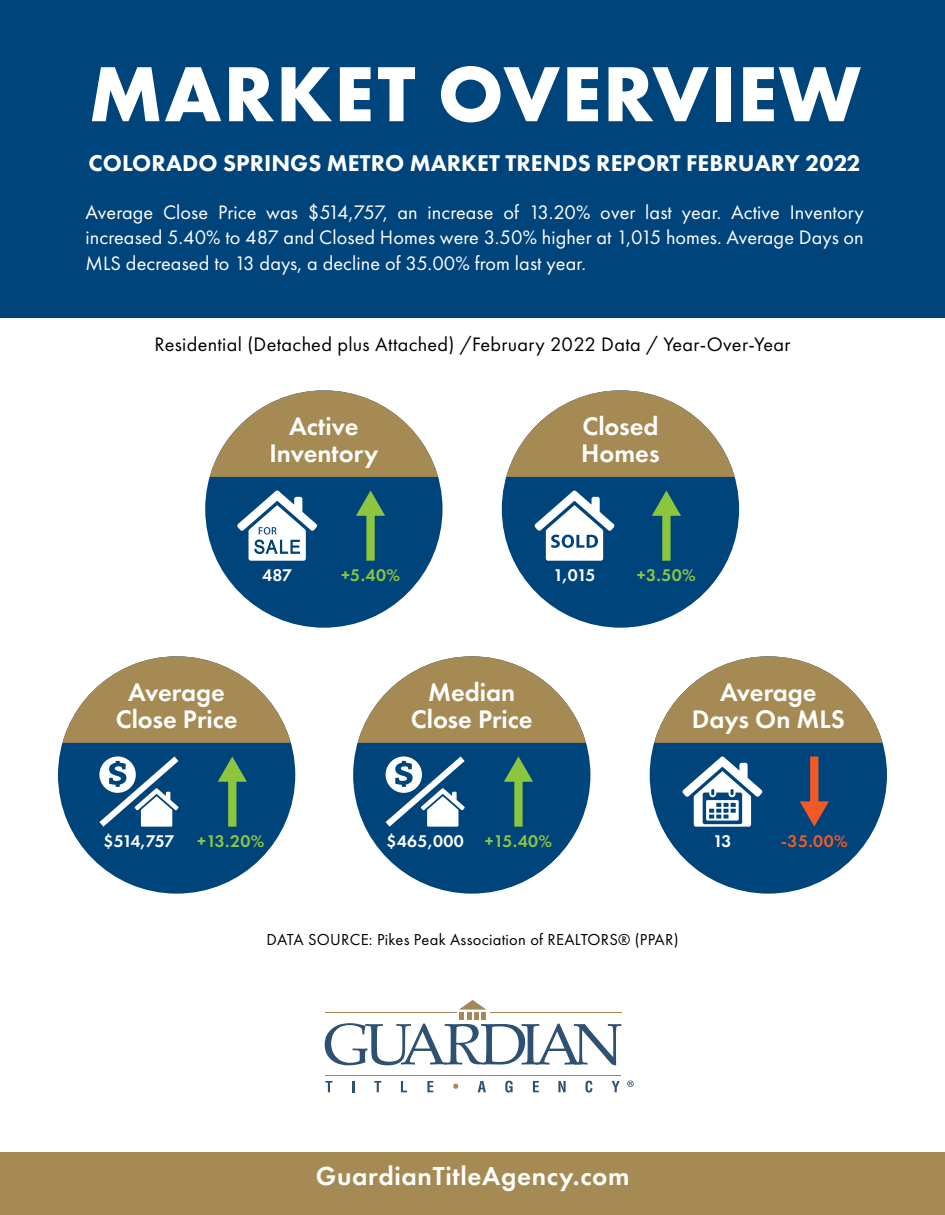
<style>
.page{position:relative;width:945px;height:1215px;background:#fff}
.page>*{position:absolute;margin:0;border:0;box-sizing:border-box;transform-origin:0 0}
.t1{font:700 81px "Futura PT";letter-spacing:.02em;color:#fff}
.t2{font:600 27px "Futura PT";letter-spacing:.025em;color:#fff}
.t3{font:600 26.4px/27.9px "Futura PT";color:#fff;text-align:center}
.t4{font:800 23.7px "Futura PT";color:#fff}
.t5{font:20.25px/25.5px "Futura PT";letter-spacing:.005em;color:#fff;text-align:justify}
.t6{font:20.25px "Futura PT";letter-spacing:.015em;color:#000}
.t7{font:600 17.55px "Futura PT";letter-spacing:.025em;color:#8cc63f}
.t8{font:600 17.55px "Futura PT";letter-spacing:-.02em;color:#fff}
.t9{font:600 17.55px "Futura PT";letter-spacing:.025em;color:#fff}
.t10{font:600 17.55px "Futura PT";color:#f15a24}
.t11{font:16.5px "Futura PT";letter-spacing:.015em;color:#000}
.s1{color:#8cc63f}
</style>
<div class="page">
<div style="left:0;top:0;width:945px;height:317px;background:#00447c"></div>
<div style="left:502px;top:390px;width:237px;height:238px;background:#00447c;border-radius:50%"></div>
<svg style="left:506px;top:390px;width:229px;height:87px"></svg>
<svg style="left:652px;top:491px;width:29px;height:70px"></svg>
<svg style="left:534px;top:490px;width:81px;height:71px"></svg>
<div style="left:565px;top:537px;width:6px;height:9px;background:#fff;border-radius:50%"></div>
<div style="left:58px;top:656px;width:237px;height:238px;background:#00447c;border-radius:50%"></div>
<svg style="left:62px;top:656px;width:229px;height:87px"></svg>
<svg style="left:218px;top:756px;width:29px;height:71px"></svg>
<svg style="left:99px;top:756px;width:80px;height:71px"></svg>
<div style="left:353px;top:656px;width:237px;height:238px;background:#00447c;border-radius:50%"></div>
<svg style="left:358px;top:656px;width:228px;height:87px"></svg>
<svg style="left:504px;top:756px;width:29px;height:71px"></svg>
<svg style="left:386px;top:756px;width:79px;height:71px"></svg>
<div style="left:650px;top:656px;width:237px;height:238px;background:#00447c;border-radius:50%"></div>
<svg style="left:654px;top:656px;width:229px;height:87px"></svg>
<svg style="left:800px;top:756px;width:29px;height:71px"></svg>
<svg style="left:682px;top:756px;width:81px;height:71px"></svg>
<div style="left:205px;top:390px;width:238px;height:238px;background:#00447c;border-radius:50%"></div>
<svg style="left:210px;top:390px;width:228px;height:87px"></svg>
<svg style="left:237px;top:490px;width:80px;height:71px"></svg>
<svg style="left:356px;top:490px;width:29px;height:71px"></svg>
<div style="left:0;top:1152px;width:945px;height:63px;background:#a68a54"></div>
<svg style="left:453px;top:1084px;width:5px;height:5px"></svg>
<svg style="left:325px;top:1000px;width:296px;height:66px"></svg>
<hr style="left:325px;top:1075px;width:295px;height:1px;background:#a38859">
<svg style="left:325px;top:1081px;width:7px;height:11px"></svg>
<svg style="left:352px;top:1081px;width:2px;height:12px"></svg>
<svg style="left:374px;top:1081px;width:7px;height:11px"></svg>
<svg style="left:401px;top:1081px;width:6px;height:11px"></svg>
<svg style="left:427px;top:1081px;width:6px;height:11px"></svg>
<svg style="left:533px;top:1081px;width:6px;height:11px"></svg>
<svg style="left:558px;top:1081px;width:8px;height:11px"></svg>
<svg style="left:586px;top:1081px;width:6px;height:12px"></svg>
<svg style="left:612px;top:1081px;width:8px;height:11px"></svg>
<svg style="left:478px;top:1081px;width:8px;height:11px"></svg>
<svg style="left:505px;top:1081px;width:8px;height:12px"></svg>
<svg style="left:627px;top:1081px;width:7px;height:6px"></svg>
<h1 class="t1" style="left:89px;top:42px;width:774px">MARKET OVERVIEW</h1>
<p class="t4" style="left:89px;top:148px;width:774px">COLORADO SPRINGS METRO MARKET TRENDS REPORT FEBRUARY 2022</p>
<p class="t5" style="left:86px;top:199px;width:780px">Average Close Price was $514,757, an increase of 13.20% over last year. Active Inventory increased 5.40% to 487 and Closed Homes were 3.50% higher at 1,015 homes. Average Days on MLS decreased to 13 days, a decline of 35.00% from last year.</p>
<p class="t6" style="left:155px;top:333px;width:637px">Residential (Detached plus Attached) /February 2022 Data / Year-Over-Year</p>
<h3 class="t3" style="left:270px;top:412px;width:110px">Active<br>Inventory</h3>
<h3 class="t3" style="left:581px;top:412px;width:80px;text-align:left">Closed<br>Homes</h3>
<p class="t8" style="left:262px;top:564px;width:32px">487</p>
<p class="t7" style="left:341px;top:564px;width:60px">+5.40%</p>
<p class="t8" style="left:553px;top:564px;width:44px">1,015</p>
<p class="t7" style="left:637px;top:564px;width:60px">+3.50%</p>
<h3 class="t3" style="left:116px;top:677px;width:123px">Average<br>Close Price</h3>
<h3 class="t3" style="left:411px;top:677px;width:123px">Median<br>Close Price</h3>
<h3 class="t3" style="left:692px;top:677px;width:154px">Average<br>Days On MLS</h3>
<p class="t8" style="left:103px;top:830px;width:73px">$514,757</p>
<p class="t7" style="left:197px;top:830px;width:69px">+13.20%</p>
<p class="t9" style="left:386px;top:830px;width:167px">$465,000 <span class="s1">+15.40%</span></p>
<p class="t11" style="left:266px;top:930px;width:414px">DATA SOURCE: Pikes Peak Association of REALTORS® (PPAR)</p>
<p class="t8" style="left:713px;top:830px;width:20px">13</p>
<p class="t10" style="left:781px;top:830px;width:68px">-35.00%</p>
<h2 class="t2" style="left:316px;top:1159px;width:315px">GuardianTitleAgency.com</h2>
</div>
